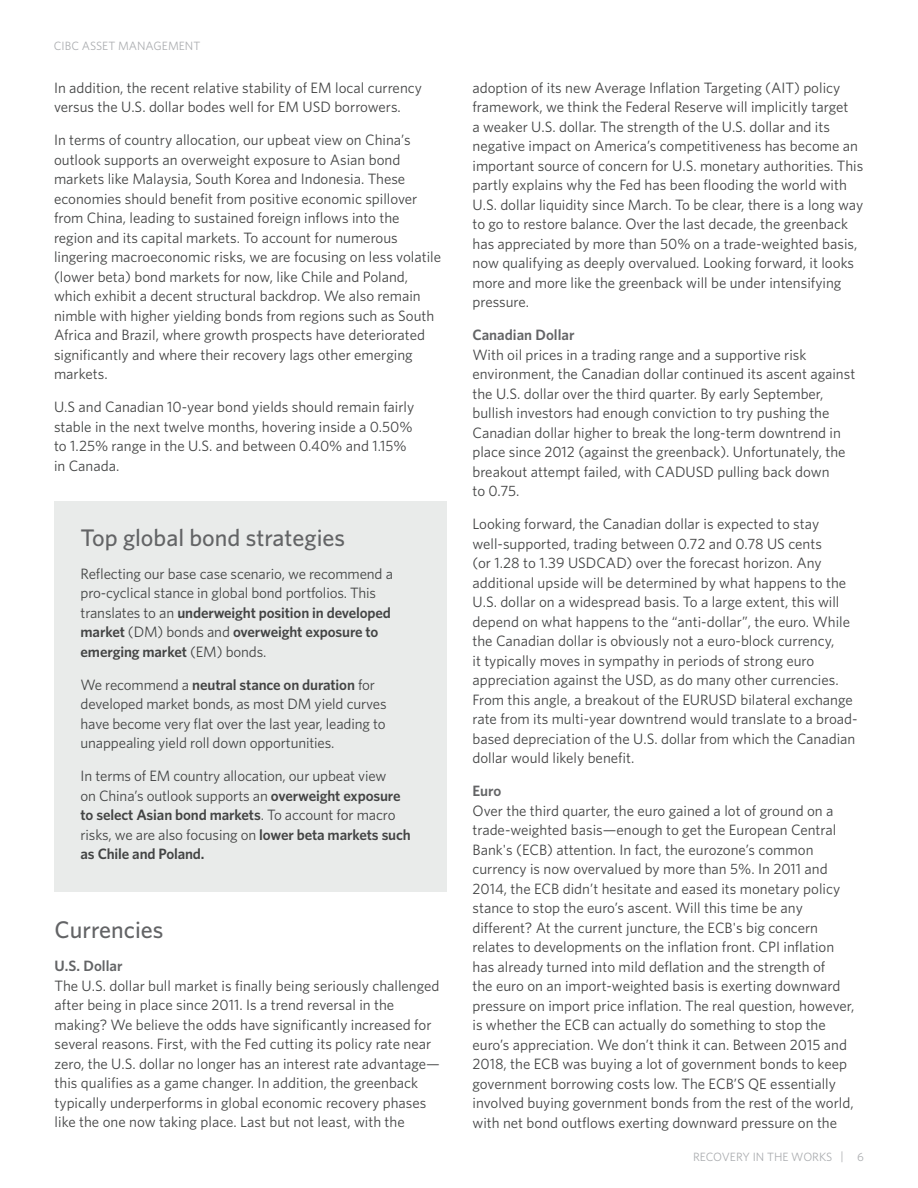
<style>
.page{position:relative;width:918px;height:1188px;background:#fff}
.page>*{position:absolute;margin:0;border:0;box-sizing:border-box;transform-origin:0 0}
.Subheader_H3{font:500 24px "Whitney";color:#636466}
.Body_P{font:15px/19.5px "Whitney";color:#434444}
.Bullets_LI{font:15px/19.5px "Whitney";letter-spacing:-.01em;color:#434444}
.Subheader_H4{font:600 15px "Whitney";color:#636466}
.t1{font:12px "Whitney";color:#acaeb1}
.s1{font-weight:600}
</style>
<div class="page">
<div style="left:54px;top:501px;width:392px;height:391px;background:#e9ebea"></div>
<p class="t1" style="left:54px;top:38px;width:148px">CIBC ASSET MANAGEMENT</p>
<p class="Body_P" style="left:54px;top:78px;width:370px">In addition, the recent relative stability of EM local currency versus the U.S. dollar bodes well for EM USD borrowers.</p>
<p class="Body_P" style="left:54px;top:130px;width:389px">In terms of country allocation, our upbeat view on China’s outlook supports an overweight exposure to Asian bond markets like Malaysia, South Korea and Indonesia. These economies should benefit from positive economic spillover from China, leading to sustained foreign inflows into the region and its capital markets. To account for numerous lingering macroeconomic risks, we are focusing on less volatile (lower beta) bond markets for now, like Chile and Poland, which exhibit a decent structural backdrop. We also remain nimble with higher yielding bonds from regions such as South Africa and Brazil, where growth prospects have deteriorated significantly and where their recovery lags other emerging markets.</p>
<p class="Body_P" style="left:54px;top:397px;width:362px">U.S and Canadian 10-year bond yields should remain fairly stable in the next twelve months, hovering inside a 0.50% to 1.25% range in the U.S. and between 0.40% and 1.15% in Canada.</p>
<h3 class="Subheader_H3" style="left:81px;top:522px;width:266px">Top global bond strategies</h3>
<p class="Bullets_LI" style="left:81px;top:563px;width:314px">Reflecting our base case scenario, we recommend a pro-cyclical stance in global bond portfolios. This translates to an <span class="s1">underweight position in developed market</span> (DM) bonds and <span class="s1">overweight exposure to emerging market</span> (EM) bonds.</p>
<p class="Bullets_LI" style="left:81px;top:674px;width:308px">We recommend a <span class="s1">neutral stance on duration</span> for developed market bonds, as most DM yield curves have become very flat over the last year, leading to unappealing yield roll down opportunities.</p>
<p class="Bullets_LI" style="left:81px;top:766px;width:332px">In terms of EM country allocation, our upbeat view<br>on China’s outlook supports an <span class="s1">overweight exposure to select Asian bond markets</span>. To account for macro risks, we are also focusing on <span class="s1">lower beta markets such as Chile and Poland.</span></p>
<h3 class="Subheader_H3" style="left:55px;top:914px;width:110px">Currencies</h3>
<h4 class="Subheader_H4" style="left:55px;top:956px;width:69px">U.S. Dollar</h4>
<p class="Body_P" style="left:55px;top:975px;width:387px">The U.S. dollar bull market is finally being seriously challenged after being in place since 2011. Is a trend reversal in the making? We believe the odds have significantly increased for several reasons. First, with the Fed cutting its policy rate near zero, the U.S. dollar no longer has an interest rate advantage— this qualifies as a game changer. In addition, the greenback typically underperforms in global economic recovery phases like the one now taking place. Last but not least, with the</p>
<p class="Body_P" style="left:472px;top:78px;width:392px">adoption of its new Average Inflation Targeting (AIT) policy framework, we think the Federal Reserve will implicitly target<br>a weaker U.S. dollar. The strength of the U.S. dollar and its negative impact on America’s competitiveness has become an important source of concern for U.S. monetary authorities. This partly explains why the Fed has been flooding the world with U.S. dollar liquidity since March. To be clear, there is a long way to go to restore balance. Over the last decade, the greenback has appreciated by more than 50% on a trade-weighted basis, now qualifying as deeply overvalued. Looking forward, it looks more and more like the greenback will be under intensifying pressure.</p>
<h4 class="Subheader_H4" style="left:472px;top:325px;width:104px">Canadian Dollar</h4>
<p class="Body_P" style="left:472px;top:345px;width:384px">With oil prices in a trading range and a supportive risk environment, the Canadian dollar continued its ascent against the U.S. dollar over the third quarter. By early September, bullish investors had enough conviction to try pushing the Canadian dollar higher to break the long-term downtrend in place since 2012 (against the greenback). Unfortunately, the breakout attempt failed, with CADUSD pulling back down<br>to 0.75.</p>
<p class="Body_P" style="left:472px;top:514px;width:387px">Looking forward, the Canadian dollar is expected to stay well-supported, trading between 0.72 and 0.78 US cents<br>(or 1.28 to 1.39 USDCAD) over the forecast horizon. Any additional upside will be determined by what happens to the U.S. dollar on a widespread basis. To a large extent, this will depend on what happens to the “anti-dollar”, the euro. While the Canadian dollar is obviously not a euro-block currency,<br>it typically moves in sympathy in periods of strong euro appreciation against the USD, as do many other currencies.<br>From this angle, a breakout of the EURUSD bilateral exchange rate from its multi-year downtrend would translate to a broad&shy;based depreciation of the U.S. dollar from which the Canadian dollar would likely benefit.</p>
<h4 class="Subheader_H4" style="left:472px;top:781px;width:31px">Euro</h4>
<p class="Body_P" style="left:472px;top:801px;width:383px">Over the third quarter, the euro gained a lot of ground on a trade-weighted basis—enough to get the European Central Bank's (ECB) attention. In fact, the eurozone’s common currency is now overvalued by more than 5%. In 2011 and 2014, the ECB didn’t hesitate and eased its monetary policy stance to stop the euro’s ascent. Will this time be any different? At the current juncture, the ECB's big concern relates to developments on the inflation front. CPI inflation has already turned into mild deflation and the strength of<br>the euro on an import-weighted basis is exerting downward pressure on import price inflation. The real question, however, is whether the ECB can actually do something to stop the euro’s appreciation. We don’t think it can. Between 2015 and 2018, the ECB was buying a lot of government bonds to keep government borrowing costs low. The ECB’S QE essentially involved buying government bonds from the rest of the world, with net bond outflows exerting downward pressure on the</p>
<p class="t1" style="left:693px;top:1149px;width:172px">RECOVERY IN THE WORKS | 6</p>
</div>
